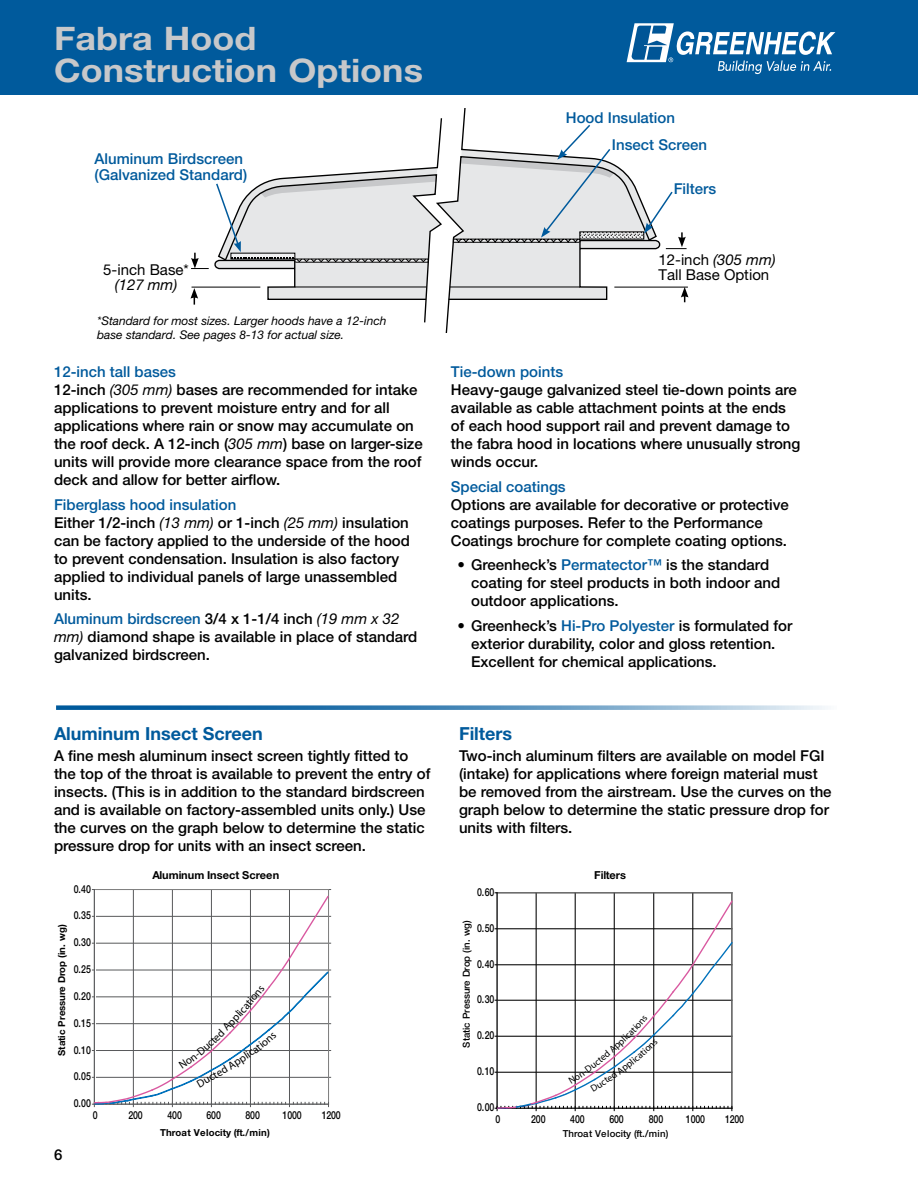
<style>
.page{position:relative;width:918px;height:1188px;background:#fff}
.page>*{position:absolute;margin:0;border:0;box-sizing:border-box;transform-origin:0 0}
.t1{font:700 32.4px/31.5px "Helvetica Neue LT Std";color:#c7c8ca;scale:1.11 1}
.t2{font:700 18px "Helvetica Neue LT Std";color:#005a9c}
.t3{font:500 15px/18px "Helvetica Neue LT Std";color:#000}
.t4{font:500 15px/16.5px "Helvetica Neue LT Std";color:#005a9c}
.t5{font:15px/15px "Helvetica Neue LT Std";color:#000}
.t6{font:italic 15px "Helvetica Neue LT Std";color:#000}
.t7{font:italic 12px/13.5px "Helvetica Neue LT Std";color:#000}
.t8{font:500 10.95px "Helvetica Neue LT Std";letter-spacing:-.015em;color:#000;scale:.8 1}
.t9{font:700 10.95px "Helvetica Neue LT Std";letter-spacing:.005em;color:#000}
.t10{font:700 10.95px "Helvetica Neue LT Std";letter-spacing:-.015em;color:#000}
.t11{font:700 9.6px "Helvetica Neue LT Std";letter-spacing:.005em;color:#000}
.t12{font:500 9.6px "Helvetica Neue LT Std";letter-spacing:-.015em;color:#000}
.t13{font:500 9.6px "Helvetica Neue LT Std";letter-spacing:.005em;color:#000}
.t14{font:300 9.6px "Helvetica";color:#000}
.s1{color:#005a9c}
.s2{font-weight:400;font-style:italic}
.s3{font-style:italic}
</style>
<div class="page">
<hr style="left:497px;top:892px;width:235px;height:1px;background:#828282">
<svg style="left:190px;top:123px;width:499px;height:182px"></svg>
<hr style="left:96px;top:1077px;width:235px;height:1px;background:#58595b">
<hr style="left:96px;top:1050px;width:235px;height:1px;background:#58595b">
<hr style="left:96px;top:1023px;width:235px;height:1px;background:#58595b">
<hr style="left:96px;top:997px;width:235px;height:1px;background:#58595b">
<hr style="left:96px;top:970px;width:235px;height:1px;background:#58595b">
<hr style="left:96px;top:943px;width:235px;height:1px;background:#58595b">
<hr style="left:96px;top:916px;width:235px;height:1px;background:#58595b">
<hr style="left:96px;top:889px;width:235px;height:1px;background:#58595b">
<svg style="left:56px;top:705px;width:769px;height:5px;background:#6299c1"></svg>
<div style="left:0;top:0;width:918px;height:94px;background:#005a9c"></div>
<svg style="left:627px;top:23px;width:208px;height:51px"></svg>
<svg style="left:495px;top:893px;width:238px;height:218px"></svg>
<svg style="left:92px;top:889px;width:238px;height:218px"></svg>
<h1 class="t1" style="left:54px;top:22px;width:334px">Fabra Hood<br>Construction Options</h1>
<p class="t4" style="left:94px;top:150px;width:154px">Aluminum Birdscreen (Galvanized Standard)</p>
<p class="t4" style="left:612px;top:104px;width:97px;line-height:27.3px;text-indent:-46px">Hood Insulation<br>Insect Screen</p>
<p class="t4" style="left:674px;top:180px;width:44px">Filters</p>
<p class="t5" style="left:103px;top:262px;width:87px">5-inch Base*</p>
<p class="t6" style="left:115px;top:276px;width:64px">(127 mm)</p>
<p class="t7" style="left:97px;top:314px;width:291px">*Standard for most sizes. Larger hoods have a 12-inch base standard. See pages 8-13 for actual size.</p>
<p class="t3" style="left:54px;top:362px;width:370px"><span class="s1">12-inch tall bases<br></span>12-inch <span class="s2">(305 mm)</span> bases are recommended for intake applications to prevent moisture entry and for all applications where rain or snow may accumulate on the roof deck. A 12-inch (<span class="s2">305 mm</span>) base on larger-size units will provide more clearance space from the roof deck and allow for better airflow.</p>
<p class="t3" style="left:54px;top:495px;width:357px"><span class="s1">Fiberglass hood insulation<br></span>Either 1/2-inch <span class="s2">(13 mm)</span> or 1-inch <span class="s2">(25 mm)</span> insulation can be factory applied to the underside of the hood to prevent condensation. Insulation is also factory applied to individual panels of large unassembled units.</p>
<p class="t3" style="left:54px;top:610px;width:365px"><span class="s1">Aluminum birdscreen</span> 3/4 x 1-1/4 inch <span class="s2">(19 mm x 32 mm)</span> diamond shape is available in place of standard galvanized birdscreen.</p>
<p class="t5" style="left:658px;top:252px;width:119px">12-inch <span class="s3">(305 mm)<br></span>Tall Base Option</p>
<p class="t4" style="left:451px;top:363px;width:114px">Tie-down points</p>
<p class="t3" style="left:451px;top:380px;width:351px">Heavy-gauge galvanized steel tie-down points are available as cable attachment points at the ends of each hood support rail and prevent damage to the fabra hood in locations where unusually strong winds occur.</p>
<p class="t4" style="left:451px;top:478px;width:116px">Special coatings</p>
<p class="t3" style="left:451px;top:495px;width:339px">Options are available for decorative or protective coatings purposes. Refer to the Performance<br>Coatings brochure for complete coating options.</p>
<p class="t3" style="left:471px;top:556px;width:311px;text-indent:-14px">• Greenheck’s <span class="s1">Permatector™</span> is the standard coating for steel products in both indoor and outdoor applications.</p>
<p class="t3" style="left:471px;top:617px;width:323px;text-indent:-14px">• Greenheck’s <span class="s1">Hi-Pro Polyester</span> is formulated for exterior durability, color and gloss retention.<br>Excellent for chemical applications.</p>
<p class="t2" style="left:54px;top:723px;width:210px">Aluminum Insect Screen</p>
<p class="t3" style="left:54px;top:747px;width:378px">A fine mesh aluminum insect screen tightly fitted to the top of the throat is available to prevent the entry of insects. (This is in addition to the standard birdscreen and is available on factory-assembled units only.) Use the curves on the graph below to determine the static pressure drop for units with an insect screen.</p>
<p class="t9" style="left:152px;top:868px;width:128px">Aluminum Insect Screen</p>
<p class="t8" style="left:74px;top:882px;width:23px">0.40</p>
<p class="t8" style="left:74px;top:909px;width:23px">0.35</p>
<p class="t11" style="left:56px;top:1056px;width:133px;rotate:-90deg">Static Pressure Drop (in. wg)</p>
<p class="t8" style="left:74px;top:936px;width:23px">0.30</p>
<p class="t8" style="left:74px;top:963px;width:23px">0.25</p>
<p class="t8" style="left:74px;top:990px;width:23px">0.20</p>
<p class="t8" style="left:74px;top:1016px;width:23px">0.15</p>
<p class="t8" style="left:74px;top:1043px;width:23px">0.10</p>
<p class="t8" style="left:74px;top:1070px;width:23px">0.05</p>
<p class="t8" style="left:74px;top:1097px;width:23px">0.00</p>
<p class="t3" style="left:54px;top:1145px;width:10px">6</p>
<p class="t8" style="left:93px;top:1108px;width:8px">0</p>
<p class="t8" style="left:128px;top:1108px;width:19px">200</p>
<p class="t8" style="left:168px;top:1108px;width:19px">400</p>
<p class="t8" style="left:207px;top:1108px;width:19px">600</p>
<p class="t8" style="left:246px;top:1108px;width:19px">800</p>
<p class="t8" style="left:283px;top:1108px;width:25px">1000</p>
<p class="t8" style="left:322px;top:1108px;width:25px">1200</p>
<p class="t11" style="left:160px;top:1126px;width:111px">Throat Velocity (ft./min)</p>
<p class="t2" style="left:459px;top:723px;width:55px">Filters</p>
<p class="t3" style="left:459px;top:747px;width:374px">Two-inch aluminum filters are available on model FGI (intake) for applications where foreign material must be removed from the airstream. Use the curves on the graph below to determine the static pressure drop for units with filters.</p>
<p class="t10" style="left:594px;top:869px;width:33px">Filters</p>
<p class="t8" style="left:477px;top:885px;width:23px">0.60</p>
<p class="t12" style="left:461px;top:1048px;width:129px;rotate:-90deg">Static Pressure Drop (in. wg)</p>
<p class="t8" style="left:477px;top:921px;width:23px">0.50</p>
<p class="t8" style="left:477px;top:957px;width:23px">0.40</p>
<p class="t8" style="left:477px;top:993px;width:23px">0.30</p>
<p class="t8" style="left:477px;top:1029px;width:23px">0.20</p>
<p class="t8" style="left:477px;top:1065px;width:23px">0.10</p>
<p class="t8" style="left:477px;top:1101px;width:23px">0.00</p>
<p class="t14" style="left:594px;top:1081px;width:19px;rotate:-33deg">ucte</p>
<p class="t8" style="left:496px;top:1112px;width:8px">0</p>
<p class="t8" style="left:531px;top:1112px;width:20px">200</p>
<p class="t8" style="left:570px;top:1112px;width:20px">400</p>
<p class="t8" style="left:609px;top:1112px;width:20px">600</p>
<p class="t8" style="left:649px;top:1112px;width:20px">800</p>
<p class="t8" style="left:686px;top:1112px;width:25px">1000</p>
<p class="t8" style="left:725px;top:1112px;width:25px">1200</p>
<p class="t13" style="left:563px;top:1128px;width:107px">Throat Velocity (ft./min)</p>
</div>
